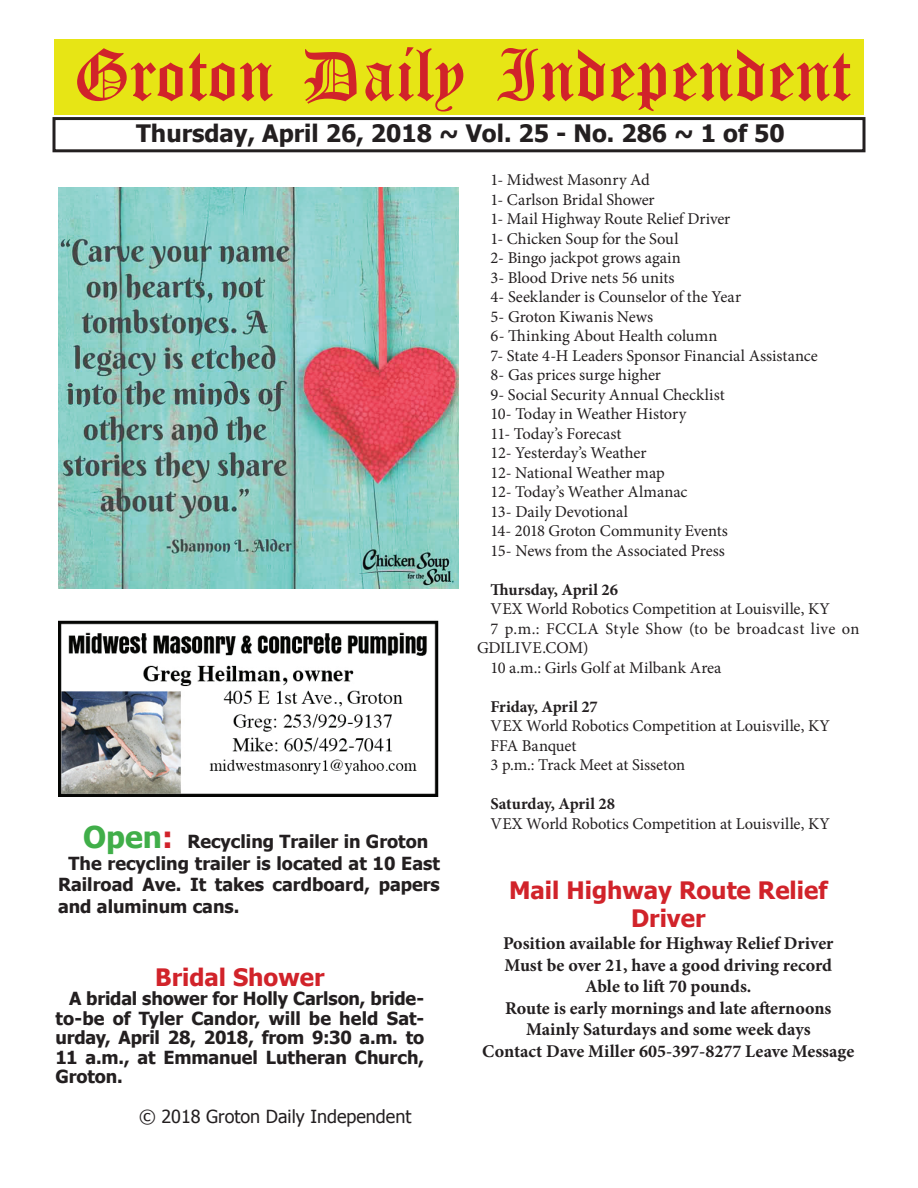
<style>
.page{position:relative;width:918px;height:1188px;background:#fff}
.page>*{position:absolute;margin:0;border:0;box-sizing:border-box;transform-origin:0 0}
.t1{font:54px "Old English Five";color:#d1232a}
.t2{font:700 24px "Tahoma";color:#231f20}
.t3{font:700 24px/28.8px "Tahoma";color:#d1232a;text-align:center}
.t4{font:700 18px/19.5px "Tahoma";color:#231f20;text-align:justify}
.t5{font:700 18px/21.6px "Minion Pro";color:#231f20;text-align:center}
.t6{font:18px "Tahoma";color:#231f20}
.t7{font:16.5px/19.5px "Minion Pro";color:#231f20}
.t8{font:700 16.5px "Minion Pro";color:#231f20}
.t9{font:16.5px "Minion Pro";letter-spacing:.025em;color:#231f20}
.s1{font-size:30px;color:#40ae49}
.s2{font-size:30px;color:#d1232a}
</style>
<div class="page">
<div style="left:52px;top:117px;width:814px;height:35px;border:3px solid #231f20"></div>
<div style="left:54px;top:40px;width:810px;height:75px;background:#e7e515"></div>
<img style="left:58px;top:620px;width:381px;height:176px">
<img style="left:58px;top:187px;width:401px;height:401px">
<h1 class="t1" style="left:73px;top:50px;width:779px">Groton Daily Independent</h1>
<h2 class="t2" style="left:136px;top:116px;width:650px">Thursday, April 26, 2018 ~ Vol. 25 - No. 286 ~ 1 of 50</h2>
<p class="t4" style="left:83px;top:831px;width:347px"><span class="s1">Open</span><span class="s2">:</span> Recycling Trailer in Groton</p>
<p class="t4" style="left:69px;top:852px;width:373px">The recycling trailer is located at 10 East</p>
<p class="t4" style="left:58px;top:874px;width:383px">Railroad Ave. It takes cardboard, papers</p>
<p class="t4" style="left:58px;top:895px;width:183px">and aluminum cans.</p>
<h2 class="t3" style="left:155px;top:961px;width:171px">Bridal Shower</h2>
<p class="t4" style="left:56px;top:988px;width:370px;text-indent:14px">A bridal shower for Holly Carlson, bride&shy;to-be of Tyler Candor, will be held Sat&shy;urday, April 28, 2018, from 9:30 a.m. to 11 a.m., at Emmanuel Lutheran Church, Groton.</p>
<p class="t6" style="left:139px;top:1105px;width:274px">© 2018 Groton Daily Independent</p>
<p class="t7" style="left:491px;top:170px;width:329px">1- Midwest Masonry Ad<br>1- Carlson Bridal Shower<br>1- Mail Highway Route Relief Driver<br>1- Chicken Soup for the Soul<br>2- Bingo jackpot grows again<br>3- Blood Drive nets 56 units<br>4- Seeklander is Counselor of the Year<br>5- Groton Kiwanis News<br>6- Thinking About Health column<br>7- State 4-H Leaders Sponsor Financial Assistance<br>8- Gas prices surge higher<br>9- Social Security Annual Checklist<br>10- Today in Weather History<br>11- Today’s Forecast<br>12- Yesterday’s Weather<br>12- National Weather map<br>12- Today’s Weather Almanac<br>13- Daily Devotional<br>14- 2018 Groton Community Events<br>15- News from the Associated Press</p>
<p class="t8" style="left:491px;top:578px;width:129px">Thursday, April 26</p>
<p class="t7" style="left:491px;top:599px;width:341px">VEX World Robotics Competition at Louisville, KY</p>
<p class="t9" style="left:491px;top:617px;width:371px">7 p.m.: FCCLA Style Show (to be broadcast live on</p>
<p class="t7" style="left:477px;top:638px;width:113px">GDILIVE.COM)</p>
<p class="t7" style="left:491px;top:658px;width:232px">10 a.m.: Girls Golf at Milbank Area</p>
<p class="t8" style="left:491px;top:695px;width:109px">Friday, April 27</p>
<p class="t7" style="left:491px;top:716px;width:341px">VEX World Robotics Competition at Louisville, KY<br>FFA Banquet<br>3 p.m.: Track Meet at Sisseton</p>
<p class="t8" style="left:491px;top:792px;width:126px">Saturday, April 28</p>
<p class="t7" style="left:491px;top:814px;width:341px">VEX World Robotics Competition at Louisville, KY</p>
<h2 class="t3" style="left:509px;top:874px;width:320px">Mail Highway Route Relief<br>Driver</h2>
<p class="t5" style="left:482px;top:932px;width:374px">Position available for Highway Relief Driver Must be over 21, have a good driving record<br>Able to lift 70 pounds.<br>Route is early mornings and late afternoons Mainly Saturdays and some week days<br>Contact Dave Miller 605-397-8277 Leave Message</p>
</div>
